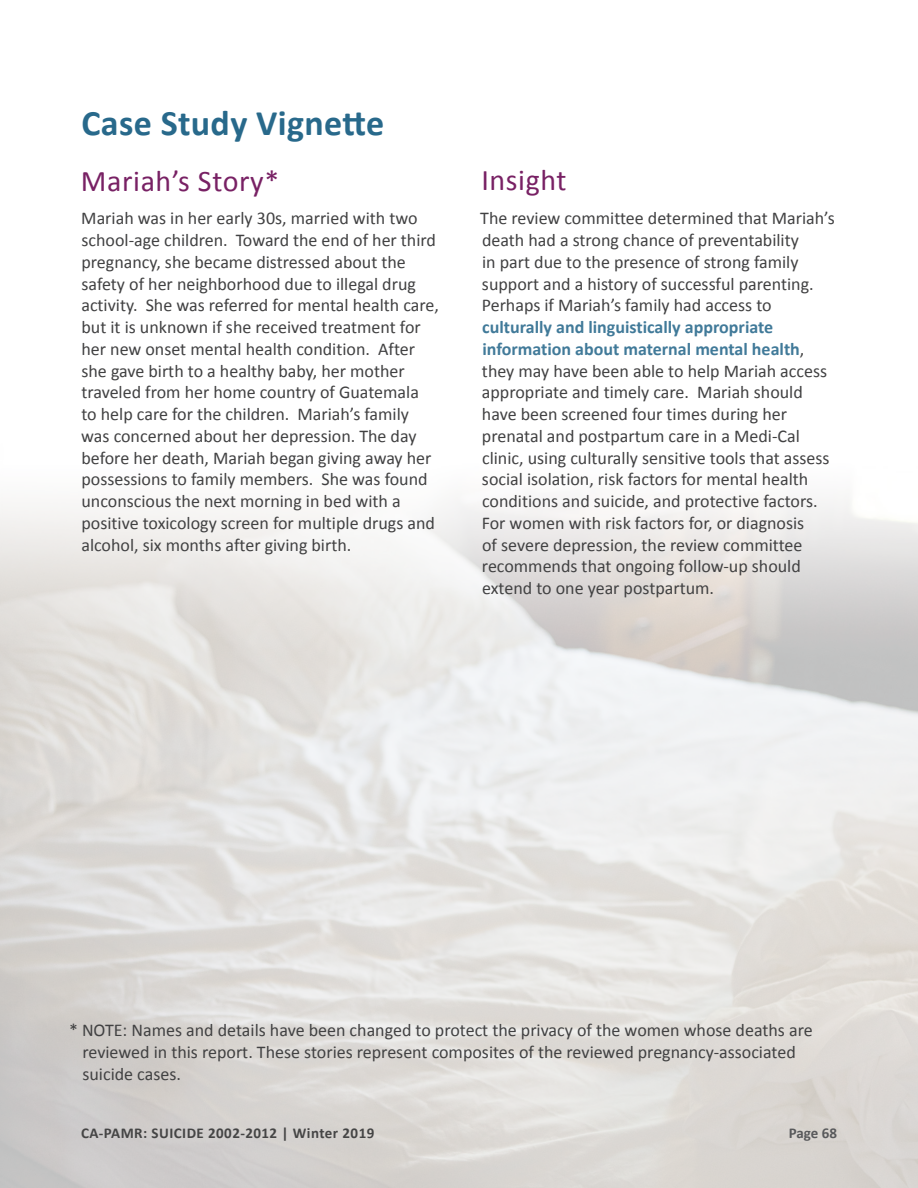
<style>
.page{position:relative;width:918px;height:1188px;background:#fff}
.page>*{position:absolute;margin:0;border:0;box-sizing:border-box;transform-origin:0 0}
.t1{font:700 36px "Calibri";letter-spacing:.01em;color:#28698b}
.Heading_2{font:30px "Calibri";letter-spacing:.02em;color:#782164}
.Default{font:18px/21.8px "Calibri";color:#414142}
.Toc_1{font:700 15px "Calibri";letter-spacing:.03em;color:#454545}
.Toc_1-2{font:700 15px "Calibri";letter-spacing:-.005em;color:#58595b}
.s1{font-weight:700;color:#417a99}
</style>
<div class="page">
<p class="t1" style="left:81px;top:100px;width:304px">Case Study Vignette</p>
<p class="Heading_2" style="left:81px;top:162px;width:200px">Mariah’s Story*</p>
<p class="Default" style="left:81px;top:207px;width:359px">Mariah was in her early 30s, married with two school-age children. Toward the end of her third pregnancy, she became distressed about the safety of her neighborhood due to illegal drug activity. She was referred for mental health care, but it is unknown if she received treatment for her new onset mental health condition. After she gave birth to a healthy baby, her mother traveled from her home country of Guatemala<br>to help care for the children. Mariah’s family was concerned about her depression. The day before her death, Mariah began giving away her possessions to family members. She was found unconscious the next morning in bed with a positive toxicology screen for multiple drugs and alcohol, six months after giving birth.</p>
<p class="Default" style="left:480px;top:207px;width:356px">The review committee determined that Mariah’s death had a strong chance of preventability<br>in part due to the presence of strong family support and a history of successful parenting.<br>Perhaps if Mariah’s family had access to <span class="s1">culturally and linguistically appropriate information about maternal mental health</span>, they may have been able to help Mariah access appropriate and timely care. Mariah should have been screened four times during her prenatal and postpartum care in a Medi-Cal clinic, using culturally sensitive tools that assess social isolation, risk factors for mental health conditions and suicide, and protective factors.<br>For women with risk factors for, or diagnosis<br>of severe depression, the review committee recommends that ongoing follow-up should extend to one year postpartum.</p>
<p class="Heading_2" style="left:481px;top:161px;width:87px">Insight</p>
<p class="Default" style="left:82px;top:1019px;width:732px;text-indent:-14px">* NOTE: Names and details have been changed to protect the privacy of the women whose deaths are reviewed in this report. These stories represent composites of the reviewed pregnancy-associated suicide cases.</p>
<p class="Toc_1" style="left:81px;top:1123px;width:295px">CA-PAMR: SUICIDE 2002-2012 | Winter 2019</p>
<p class="Toc_1-2" style="left:789px;top:1123px;width:50px">Page 68</p>
</div>
